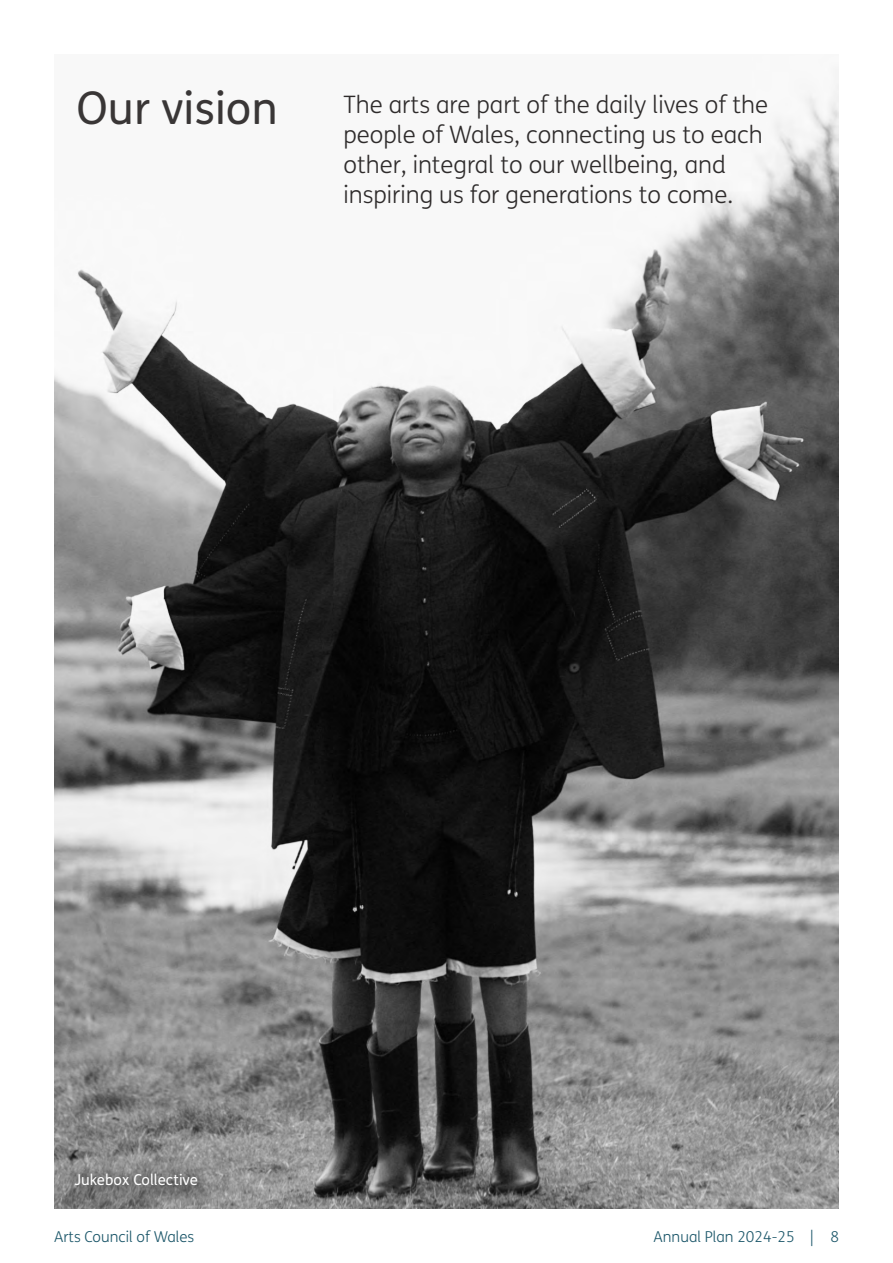
<style>
.page{position:relative;width:893px;height:1263px;background:#fff}
.page>*{position:absolute;margin:0;border:0;box-sizing:border-box;transform-origin:0 0}
.Heading_H2{font:45px "FS Me";color:#393636}
.Body_copy{font:300 24px/30px "FS Me";color:#2e2b2b}
.t1{font:300 15px "FS Me";color:#1b5669}
.t2{font:15px "FS Me";color:#fff}
</style>
<div class="page">
<img style="left:54px;top:69px;width:785px;height:1140px">
<div style="left:60px;top:1159px;width:160px;height:49px;background:#000;opacity:.42"></div>
<h2 class="Heading_H2" style="left:77px;top:78px;width:203px">Our vision</h2>
<p class="Body_copy" style="left:343px;top:89px;width:426px">The arts are part of the daily lives of the people of Wales, connecting us to each other, integral to our wellbeing, and inspiring us for generations to come.</p>
<p class="t2" style="left:74px;top:1170px;width:125px">Jukebox Collective</p>
<p class="t1" style="left:54px;top:1226px;width:142px">Arts Council of Wales</p>
<p class="t1" style="left:653px;top:1226px;width:187px">Annual Plan 2024-25 | 8</p>
</div>
